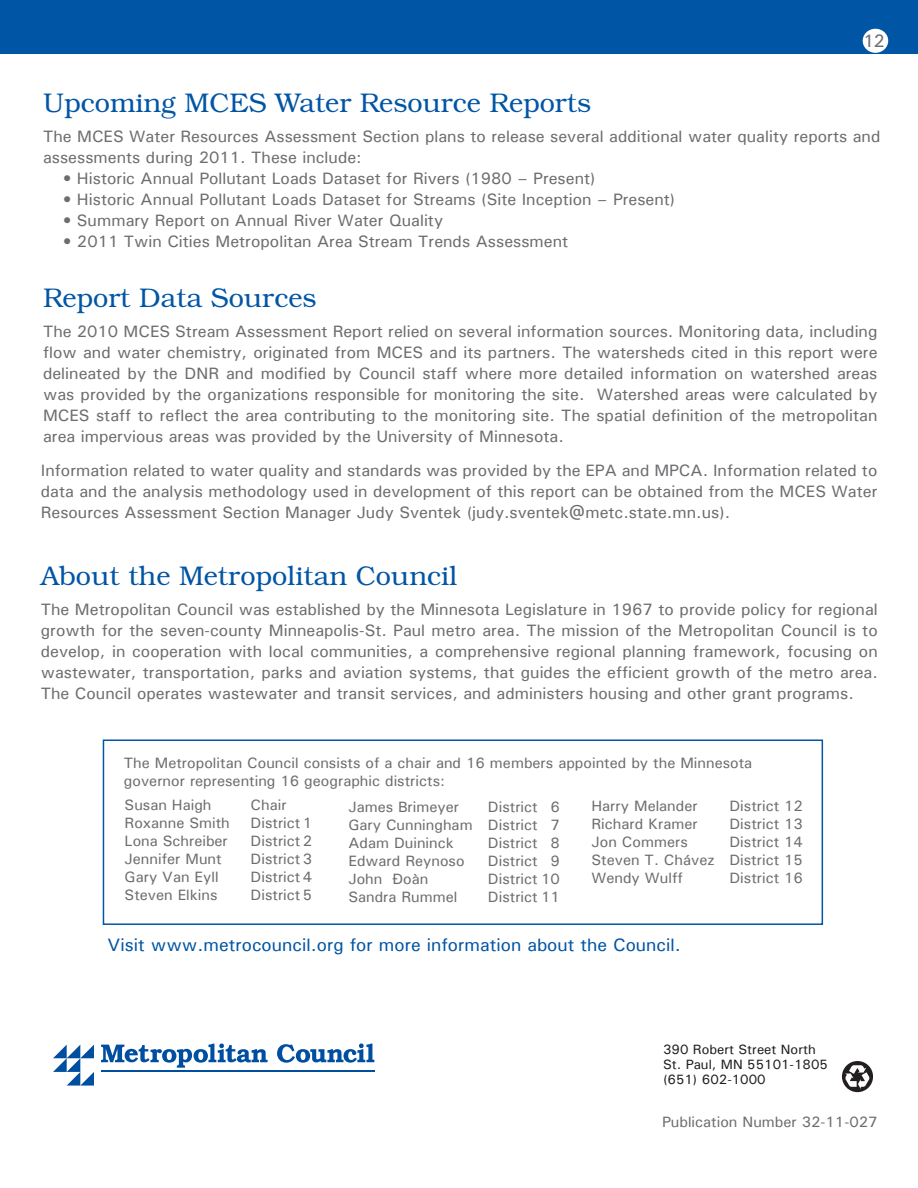
<style>
.page{position:relative;width:918px;height:1188px;background:#fff}
.page>*{position:absolute;margin:0;border:0;box-sizing:border-box;transform-origin:0 0}
.t1{font:300 27px "Bookman";color:#0155a5}
.t2{font:500 18px "Univers";color:#0155a5}
.t3{font:500 18px "Univers";color:#6c6d70}
.t4{font:500 16.5px/21px "Univers";color:#6c6d70;text-align:justify}
.t5{font:500 15px/18px "Univers";color:#6c6d70}
.t6{font:500 13.5px/15px "Univers";color:#231f20}
</style>
<div class="page">
<div style="left:0;top:0;width:918px;height:54px;background:#0155a5"></div>
<div style="left:863px;top:29px;width:25px;height:24px;background:#fff;border-radius:50%"></div>
<hr style="left:101px;top:1071px;width:273px;height:1px;background:#004ea0">
<svg style="left:53px;top:1045px;width:41px;height:41px"></svg>
<svg style="left:101px;top:1044px;width:167px;height:24px"></svg>
<svg style="left:277px;top:1043px;width:97px;height:20px"></svg>
<div style="left:103px;top:740px;width:720px;height:185px;border:2px solid #0155a5"></div>
<div style="left:842px;top:1061px;width:31px;height:31px;background:#231f20;border-radius:50%"></div>
<svg style="left:845px;top:1065px;width:25px;height:24px"></svg>
<p class="t3" style="left:863px;top:30px;width:23px">12</p>
<p class="t1" style="left:43px;top:88px;width:550px">Upcoming MCES Water Resource Reports</p>
<p class="t4" style="left:43px;top:126px;width:839px">The MCES Water Resources Assessment Section plans to release several additional water quality reports and assessments during 2011. These include:</p>
<p class="t4" style="left:63px;top:168px;width:534px">• Historic Annual Pollutant Loads Dataset for Rivers (1980 – Present)</p>
<p class="t4" style="left:63px;top:189px;width:614px">• Historic Annual Pollutant Loads Dataset for Streams (Site Inception – Present)</p>
<p class="t4" style="left:63px;top:210px;width:381px">• Summary Report on Annual River Water Quality</p>
<p class="t4" style="left:63px;top:231px;width:506px">• 2011 Twin Cities Metropolitan Area Stream Trends Assessment</p>
<p class="t1" style="left:43px;top:283px;width:275px">Report Data Sources</p>
<p class="t4" style="left:43px;top:321px;width:836px">The 2010 MCES Stream Assessment Report relied on several information sources. Monitoring data, including flow and water chemistry, originated from MCES and its partners. The watersheds cited in this report were delineated by the DNR and modified by Council staff where more detailed information on watershed areas was provided by the organizations responsible for monitoring the site. Watershed areas were calculated by MCES staff to reflect the area contributing to the monitoring site. The spatial definition of the metropolitan area impervious areas was provided by the University of Minnesota.</p>
<p class="t4" style="left:41px;top:460px;width:838px">Information related to water quality and standards was provided by the EPA and MPCA. Information related to data and the analysis methodology used in development of this report can be obtained from the MCES Water Resources Assessment Section Manager Judy Sventek (judy.sventek@metc.state.mn.us).</p>
<p class="t1" style="left:41px;top:560px;width:418px">About the Metropolitan Council</p>
<p class="t4" style="left:41px;top:598px;width:839px">The Metropolitan Council was established by the Minnesota Legislature in 1967 to provide policy for regional growth for the seven-county Minneapolis-St. Paul metro area. The mission of the Metropolitan Council is to develop, in cooperation with local communities, a comprehensive regional planning framework, focusing on wastewater, transportation, parks and aviation systems, that guides the efficient growth of the metro area.<br>The Council operates wastewater and transit services, and administers housing and other grant programs.</p>
<p class="t5" style="left:124px;top:754px;width:630px">The Metropolitan Council consists of a chair and 16 members appointed by the Minnesota governor representing 16 geographic districts:</p>
<p class="t5" style="left:125px;top:796px;width:88px">Susan Haigh</p>
<p class="t5" style="left:251px;top:796px;width:37px">Chair</p>
<p class="t5" style="left:348px;top:797px;width:112px">James Brimeyer</p>
<p class="t5" style="left:488px;top:797px;width:73px">District 6</p>
<p class="t5" style="left:592px;top:797px;width:108px">Harry Melander</p>
<p class="t5" style="left:730px;top:797px;width:75px">District 12</p>
<p class="t5" style="left:125px;top:814px;width:107px">Roxanne Smith</p>
<p class="t5" style="left:251px;top:814px;width:63px">District 1</p>
<p class="t5" style="left:348px;top:815px;width:213px">Gary Cunningham District 7</p>
<p class="t5" style="left:592px;top:815px;width:108px">Richard Kramer</p>
<p class="t5" style="left:730px;top:815px;width:75px">District 13</p>
<p class="t5" style="left:125px;top:832px;width:105px">Lona Schreiber</p>
<p class="t5" style="left:251px;top:832px;width:63px">District 2</p>
<p class="t5" style="left:348px;top:833px;width:107px">Adam Duininck</p>
<p class="t5" style="left:488px;top:833px;width:73px">District 8</p>
<p class="t5" style="left:592px;top:833px;width:98px">Jon Commers</p>
<p class="t5" style="left:730px;top:833px;width:75px">District 14</p>
<p class="t5" style="left:125px;top:850px;width:99px">Jennifer Munt</p>
<p class="t5" style="left:251px;top:850px;width:63px">District 3</p>
<p class="t5" style="left:348px;top:851px;width:118px">Edward Reynoso</p>
<p class="t5" style="left:488px;top:851px;width:73px">District 9</p>
<p class="t5" style="left:592px;top:851px;width:213px">Steven T. Chávez District 15</p>
<p class="t5" style="left:125px;top:868px;width:96px">Gary Van Eyll</p>
<p class="t5" style="left:251px;top:868px;width:63px">District 4</p>
<p class="t5" style="left:348px;top:869px;width:81px">John Ðoàn</p>
<p class="t5" style="left:488px;top:869px;width:73px">District 10</p>
<p class="t5" style="left:592px;top:869px;width:93px">Wendy Wulff</p>
<p class="t5" style="left:730px;top:869px;width:75px">District 16</p>
<p class="t5" style="left:125px;top:886px;width:94px">Steven Elkins</p>
<p class="t5" style="left:251px;top:886px;width:63px">District 5</p>
<p class="t5" style="left:348px;top:887px;width:111px">Sandra Rummel</p>
<p class="t5" style="left:488px;top:887px;width:74px">District 11</p>
<p class="t2" style="left:108px;top:933px;width:575px">Visit www.metrocouncil.org for more information about the Council.</p>
<p class="t6" style="left:663px;top:1042px;width:166px">390 Robert Street North<br>St. Paul, MN 55101-1805 (651) 602-1000</p>
<p class="t5" style="left:662px;top:1112px;width:217px">Publication Number 32-11-027</p>
</div>
